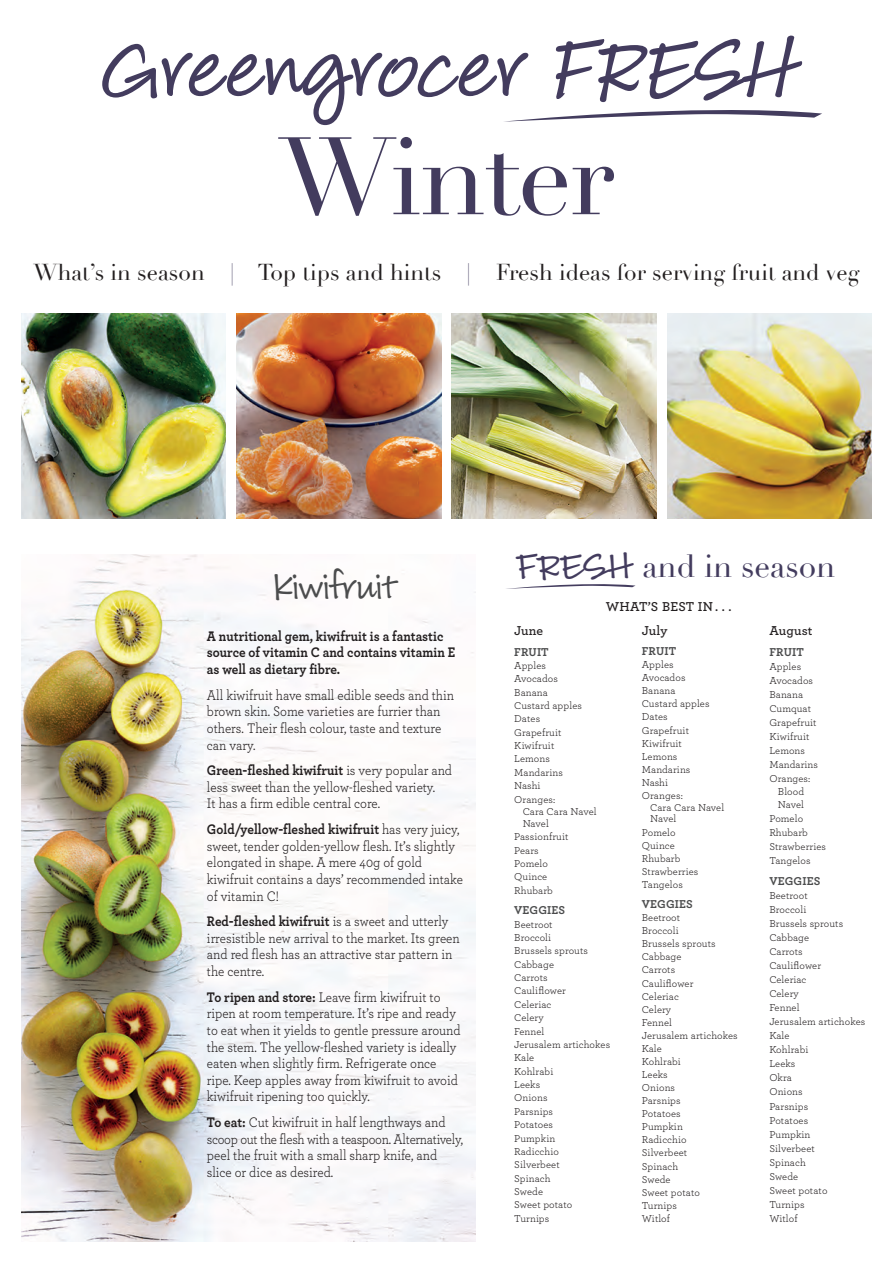
<style>
.page{position:relative;width:893px;height:1263px;background:#fff}
.page>*{position:absolute;margin:0;border:0;box-sizing:border-box;transform-origin:0 0}
.t1{font:108px "Didot";letter-spacing:-.02em;color:#433c5e}
.t2{font:96.9px "Louisiana";color:#433c5e}
.t3{font:42px "Louisiana";letter-spacing:.005em;color:#4b4c4d}
.t4{font:31.5px "Didot";color:#433c5e}
.t5{font:22.5px "Didot";color:#231f20}
.t6{font:14.55px/16.6px "Archer Pro";color:#231f20;scale:.9 1}
.t7{font:700 14.55px/16.6px "Archer Pro";color:#231f20;scale:.9 1}
.t8{font:600 13.5px "Archer Pro";letter-spacing:.01em;color:#231f20}
.t9{font:700 12px "Archer Pro";letter-spacing:.01em;color:#4b4c4d}
.t10{font:10.5px/13px "Archer Pro";letter-spacing:.01em;color:#231f20}
.t11{font:10.5px/12.1px "Archer Pro";letter-spacing:-.01em;color:#231f20}
.s1{font-style:italic;font-size:102.9px}
.s2{color:#433c5e}
.s3{font-weight:700}
.s4{font-family:"Louisiana";font-size:43.5px}
</style>
<div class="page">
<svg style="left:504px;top:110px;width:318px;height:12px"></svg>
<img style="left:237px;top:314px;width:204px;height:204px">
<svg style="left:506px;top:584px;width:129px;height:5px"></svg>
<img style="left:667px;top:314px;width:205px;height:204px">
<img style="left:452px;top:314px;width:204px;height:204px">
<img style="left:21px;top:314px;width:205px;height:204px">
<img style="left:21px;top:555px;width:454px;height:687px">
<h2 class="t2" style="left:103px;top:23px;width:688px">Greengrocer <span class="s1">FRESH</span></h2>
<h1 class="t1" style="left:279px;top:112px;width:336px">Winter</h1>
<h3 class="t5" style="left:34px;top:259px;width:827px">What’s in season <span class="s2">|</span> Top tips and hints <span class="s2">|</span> Fresh ideas for serving fruit and veg</h3>
<h3 class="t3" style="left:274px;top:567px;width:124px">Kiwifruit</h3>
<h3 class="t7" style="left:207px;top:627px;width:277px">A nutritional gem, kiwifruit is a fantastic source of vitamin C and contains vitamin E as well as dietary fibre.</h3>
<h3 class="t6" style="left:207px;top:686px;width:276px">All kiwifruit have small edible seeds and thin brown skin. Some varieties are furrier than others. Their flesh colour, taste and texture can vary.</h3>
<h3 class="t6" style="left:207px;top:761px;width:274px"><span class="s3">Green-fleshed kiwifruit</span> is very popular and less sweet than the yellow-fleshed variety.<br>It has a firm edible central core.</h3>
<h3 class="t6" style="left:207px;top:820px;width:286px"><span class="s3">Gold/yellow-fleshed kiwifruit</span> has very juicy, sweet, tender golden-yellow flesh. It’s slightly elongated in shape. A mere 40g of gold kiwifruit contains a days’ recommended intake of vitamin C!</h3>
<h3 class="t6" style="left:207px;top:912px;width:283px"><span class="s3">Red-fleshed kiwifruit</span> is a sweet and utterly irresistible new arrival to the market. Its green and red flesh has an attractive star pattern in the centre.</h3>
<p class="t6" style="left:207px;top:988px;width:283px"><span class="s3">To ripen and store:</span> Leave firm kiwifruit to ripen at room temperature. It’s ripe and ready to eat when it yields to gentle pressure around the stem. The yellow-fleshed variety is ideally eaten when slightly firm. Refrigerate once ripe. Keep apples away from kiwifruit to avoid kiwifruit ripening too quickly.</p>
<h3 class="t6" style="left:207px;top:1113px;width:286px"><span class="s3">To eat:</span> Cut kiwifruit in half lengthways and scoop out the flesh with a teaspoon. Alternatively, peel the fruit with a small sharp knife, and slice or dice as desired.</h3>
<h3 class="t4" style="left:516px;top:547px;width:321px"><span class="s4">FRESH</span> and in season</h3>
<p class="t8" style="left:606px;top:596px;width:127px">WHAT’S BEST IN . . .</p>
<p class="t8" style="left:514px;top:620px;width:30px">June</p>
<p class="t9" style="left:514px;top:642px;width:36px">FRUIT</p>
<p class="t10" style="left:514px;top:658px;width:69px">Apples<br>Avocados<br>Banana<br>Custard apples<br>Dates<br>Grapefruit<br>Kiwifruit<br>Lemons<br>Mandarins<br>Nashi<br>Oranges:</p>
<p class="t11" style="left:523px;top:805px;width:75px">Cara Cara Navel<br>Navel</p>
<p class="t10" style="left:514px;top:829px;width:56px">Passionfruit<br>Pears<br>Pomelo<br>Quince<br>Rhubarb</p>
<p class="t9" style="left:514px;top:901px;width:53px">VEGGIES</p>
<p class="t10" style="left:514px;top:917px;width:97px">Beetroot<br>Broccoli<br>Brussels sprouts<br>Cabbage<br>Carrots<br>Cauliflower<br>Celeriac<br>Celery<br>Fennel<br>Jerusalem artichokes<br>Kale<br>Kohlrabi<br>Leeks<br>Onions<br>Parsnips<br>Potatoes<br>Pumpkin<br>Radicchio<br>Silverbeet<br>Spinach<br>Swede<br>Sweet potato<br>Turnips</p>
<p class="t8" style="left:642px;top:620px;width:27px">July</p>
<p class="t9" style="left:642px;top:642px;width:36px">FRUIT</p>
<p class="t10" style="left:642px;top:658px;width:69px">Apples<br>Avocados<br>Banana<br>Custard apples<br>Dates<br>Grapefruit<br>Kiwifruit<br>Lemons<br>Mandarins<br>Nashi<br>Oranges:</p>
<p class="t11" style="left:650px;top:801px;width:75px">Cara Cara Navel<br>Navel</p>
<p class="t10" style="left:642px;top:825px;width:58px">Pomelo<br>Quince<br>Rhubarb<br>Strawberries<br>Tangelos</p>
<p class="t9" style="left:642px;top:895px;width:53px">VEGGIES</p>
<p class="t10" style="left:642px;top:911px;width:97px">Beetroot<br>Broccoli<br>Brussels sprouts<br>Cabbage<br>Carrots<br>Cauliflower<br>Celeriac<br>Celery<br>Fennel<br>Jerusalem artichokes<br>Kale<br>Kohlrabi<br>Leeks<br>Onions<br>Parsnips<br>Potatoes<br>Pumpkin<br>Radicchio<br>Silverbeet<br>Spinach<br>Swede<br>Sweet potato<br>Turnips<br>Witlof</p>
<p class="t8" style="left:769px;top:620px;width:45px">August</p>
<p class="t9" style="left:769px;top:642px;width:36px">FRUIT</p>
<p class="t10" style="left:769px;top:659px;width:50px;line-height:14.1px">Apples<br>Avocados<br>Banana<br>Cumquat<br>Grapefruit<br>Kiwifruit<br>Lemons<br>Mandarins<br>Oranges:</p>
<p class="t10" style="left:778px;top:784px;width:28px">Blood<br>Navel</p>
<p class="t10" style="left:769px;top:811px;width:58px;line-height:14.1px">Pomelo<br>Rhubarb<br>Strawberries<br>Tangelos</p>
<p class="t9" style="left:769px;top:871px;width:53px">VEGGIES</p>
<p class="t10" style="left:769px;top:888px;width:97px;line-height:14.1px">Beetroot<br>Broccoli<br>Brussels sprouts<br>Cabbage<br>Carrots<br>Cauliflower<br>Celeriac<br>Celery<br>Fennel<br>Jerusalem artichokes<br>Kale<br>Kohlrabi<br>Leeks<br>Okra<br>Onions<br>Parsnips<br>Potatoes<br>Pumpkin<br>Silverbeet<br>Spinach<br>Swede<br>Sweet potato<br>Turnips<br>Witlof</p>
</div>
